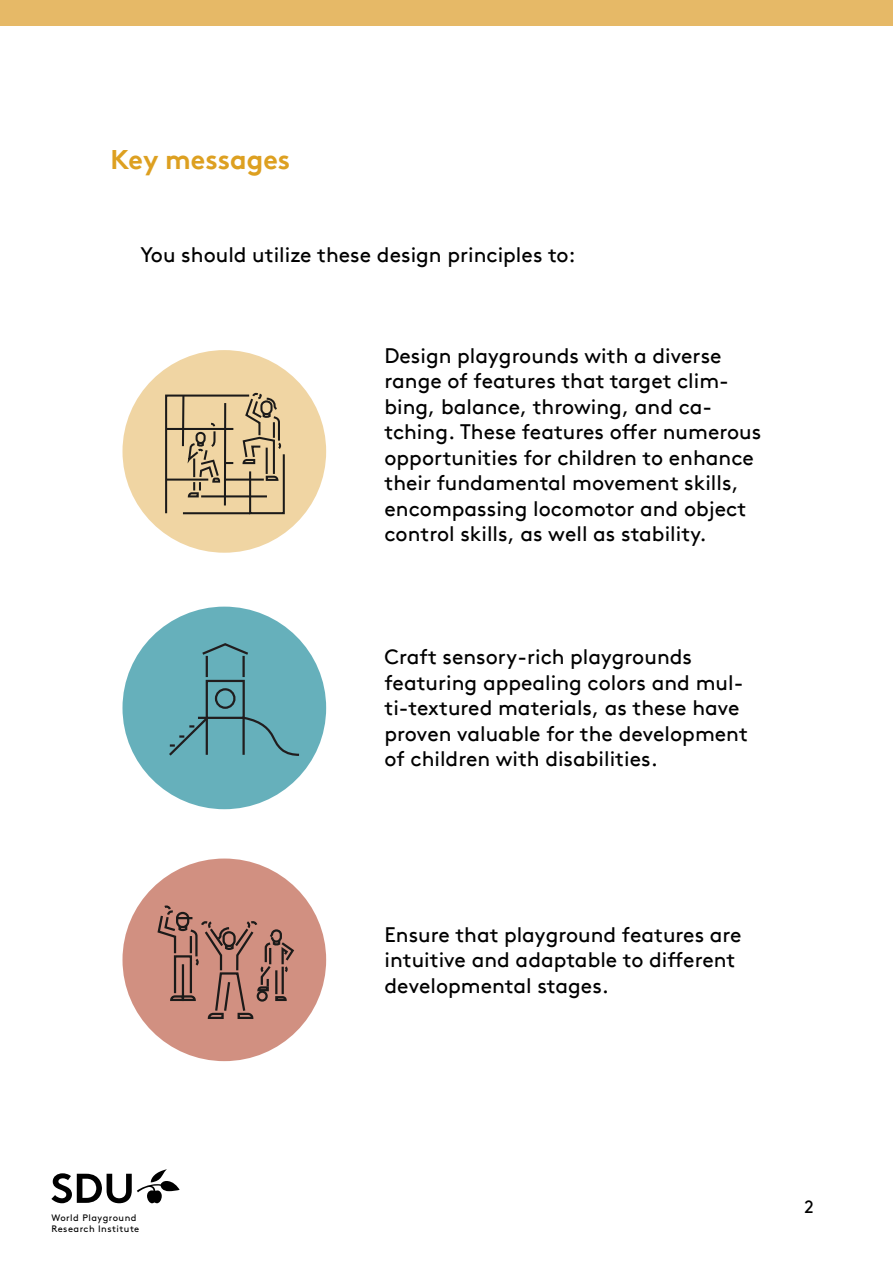
<style>
.page{position:relative;width:893px;height:1263px;background:#fff}
.page>*{position:absolute;margin:0;border:0;box-sizing:border-box;transform-origin:0 0}
.t1{font:700 27px "Brown Pro TT";color:#dda021}
.t2{font:21px/25.5px "Brown Pro TT";color:#000}
.t3{font:18px "Brown Pro TT";color:#000}
.t4{font:9.3px/10.9px "Brown Pro TT";letter-spacing:.05em;color:#000}
</style>
<div class="page">
<div style="left:122px;top:350px;width:204px;height:203px;background:#f0d5a3;border-radius:50%"></div>
<div style="left:122px;top:607px;width:204px;height:202px;background:#66b0bb;border-radius:50%"></div>
<div style="left:122px;top:858px;width:204px;height:203px;background:#d19081;border-radius:50%"></div>
<svg style="left:51px;top:1169px;width:129px;height:34px"></svg>
<div style="left:0;top:0;width:893px;height:26px;background:#e6b967"></div>
<svg style="left:165px;top:392px;width:120px;height:123px"></svg>
<svg style="left:157px;top:906px;width:137px;height:113px"></svg>
<div style="left:206px;top:680px;width:39px;height:39px;border:2px solid #211d1e"></div>
<svg style="left:169px;top:715px;width:41px;height:41px"></svg>
<svg style="left:241px;top:715px;width:58px;height:41px"></svg>
<hr style="left:206px;top:718px;width:2px;height:37px;background:#211d1e">
<hr style="left:242px;top:718px;width:3px;height:37px;background:#211d1e">
<hr style="left:206px;top:656px;width:2px;height:21px;background:#211d1e">
<hr style="left:242px;top:656px;width:3px;height:21px;background:#211d1e">
<div style="left:215px;top:688px;width:21px;height:21px;border:2px solid #211d1e;border-radius:50%"></div>
<svg style="left:202px;top:643px;width:46px;height:14px"></svg>
<p class="t1" style="left:111px;top:138px;width:181px">Key messages</p>
<p class="t2" style="left:140px;top:240px;width:437px">You should utilize these design principles to:</p>
<p class="t2" style="left:384px;top:341px;width:378px">Design playgrounds with a diverse range of features that target clim&shy;bing, balance, throwing, and ca&shy;tching. These features offer numerous opportunities for children to enhance their fundamental movement skills, encompassing locomotor and object control skills, as well as stability.</p>
<p class="t2" style="left:384px;top:642px;width:365px">Craft sensory-rich playgrounds featuring appealing colors and mul&shy;ti-textured materials, as these have proven valuable for the development of children with disabilities.</p>
<p class="t2" style="left:384px;top:920px;width:359px">Ensure that playground features are intuitive and adaptable to different developmental stages.</p>
<p class="t4" style="left:51px;top:1211px;width:89px">World Playground<br>Research Institute</p>
<p class="t3" style="left:804px;top:1193px;width:11px">2</p>
</div>
